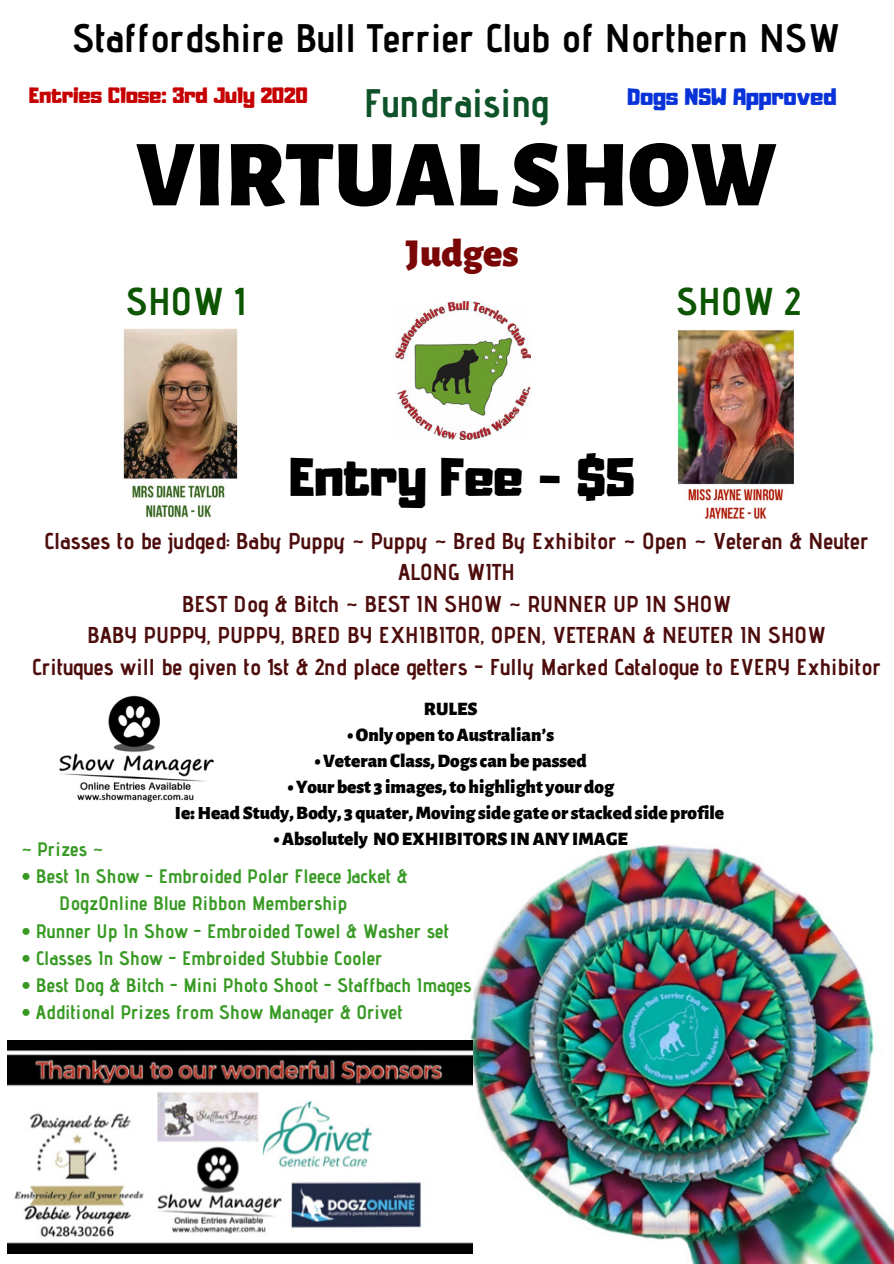
<style>
.page{position:relative;width:894px;height:1264px;background:#fff}
.page>*{position:absolute;margin:0;border:0;box-sizing:border-box;transform-origin:0 0}
.t1{font:900 94.65px "Alegreya Sans";color:#000}
.t2{font:47.7px "Adumu";color:#000}
.t3{font:700 39.75px "Advent Pro";color:#000}
.t4{font:700 39.75px "Advent Pro";color:#0e5229}
.t5{font:900 39.75px "Alegreya Sans";color:#7b0606}
.t6{font:700 38.85px "Advent Pro";color:#0d5503}
.t7{font:700 22.95px/31.5px "Advent Pro";color:#4e0d0d;text-align:center}
.t8{font:21px "Adumu";color:#0933d9}
.t9{font:700 19.5px/27px "Advent Pro";color:#389a24}
.t10{font:19.5px "Adumu";color:#c60000}
.t11{font:900 19.2px/26px "Alegreya Sans";color:#000;text-align:center}
</style>
<div class="page">
<img style="left:7px;top:301px;width:886px;height:962px">
<img style="left:393px;top:302px;width:137px;height:137px">
<img style="left:120px;top:326px;width:120px;height:196px">
<img style="left:673px;top:326px;width:124px;height:194px">
<img style="left:7px;top:1040px;width:465px;height:212px">
<img style="left:51px;top:691px;width:167px;height:115px">
<h3 class="t3" style="left:72px;top:14px;width:768px">Staffordshire Bull Terrier Club of Northern NSW</h3>
<p class="t10" style="left:29px;top:79px;width:279px">Entries Close: 3rd July 2020</p>
<p class="t8" style="left:627px;top:79px;width:210px">Dogs NSW Approved</p>
<h3 class="t4" style="left:364px;top:78px;width:187px">Fundraising</h3>
<h1 class="t1" style="left:136px;top:120px;width:641px">VIRTUAL SHOW</h1>
<h3 class="t5" style="left:405px;top:230px;width:114px">Judges</h3>
<h3 class="t6" style="left:126px;top:277px;width:119px">SHOW 1</h3>
<h3 class="t6" style="left:676px;top:277px;width:125px">SHOW 2</h3>
<h2 class="t2" style="left:289px;top:437px;width:346px">Entry Fee - $5</h2>
<p class="t7" style="left:32px;top:524px;width:850px">Classes to be judged: Baby Puppy ~ Puppy ~ Bred By Exhibitor ~ Open ~ Veteran &amp; Neuter ALONG WITH<br>BEST Dog &amp; Bitch ~ BEST IN SHOW ~ RUNNER UP IN SHOW<br>BABY PUPPY, PUPPY, BRED BY EXHIBITOR, OPEN, VETERAN &amp; NEUTER IN SHOW<br>Crituques will be given to 1st &amp; 2nd place getters - Fully Marked Catalogue to EVERY Exhibitor</p>
<p class="t11" style="left:424px;top:696px;width:55px">RULES</p>
<p class="t11" style="left:347px;top:722px;width:208px">•Only opentoAustralian’s</p>
<p class="t11" style="left:315px;top:748px;width:273px">•VeteranClass,Dogs canbe passed</p>
<p class="t11" style="left:175px;top:774px;width:550px">•Your best 3 images,tohighlight your dog<br>Ie:Head Study,Body, 3 quater, Moving side gate or stacked side profile</p>
<p class="t11" style="left:274px;top:826px;width:355px">•Absolutely NOEXHIBITORS INANYIMAGE</p>
<p class="t9" style="left:21px;top:835px;width:83px">~ Prizes ~</p>
<p class="t9" style="left:59px;top:862px;width:350px;text-indent:-38px">• Best In Show - Embroided Polar Fleece Jacket &amp;<br>DogzOnline Blue Ribbon Membership</p>
<p class="t9" style="left:21px;top:916px;width:429px">• Runner Up In Show - Embroided Towel &amp; Washer set</p>
<p class="t9" style="left:21px;top:943px;width:363px">• Classes In Show - Embroided Stubbie Cooler</p>
<p class="t9" style="left:21px;top:970px;width:452px">• Best Dog &amp; Bitch - Mini Photo Shoot - Staffbach Images</p>
<p class="t9" style="left:21px;top:997px;width:383px">• Additional Prizes from Show Manager &amp; Orivet</p>
</div>
